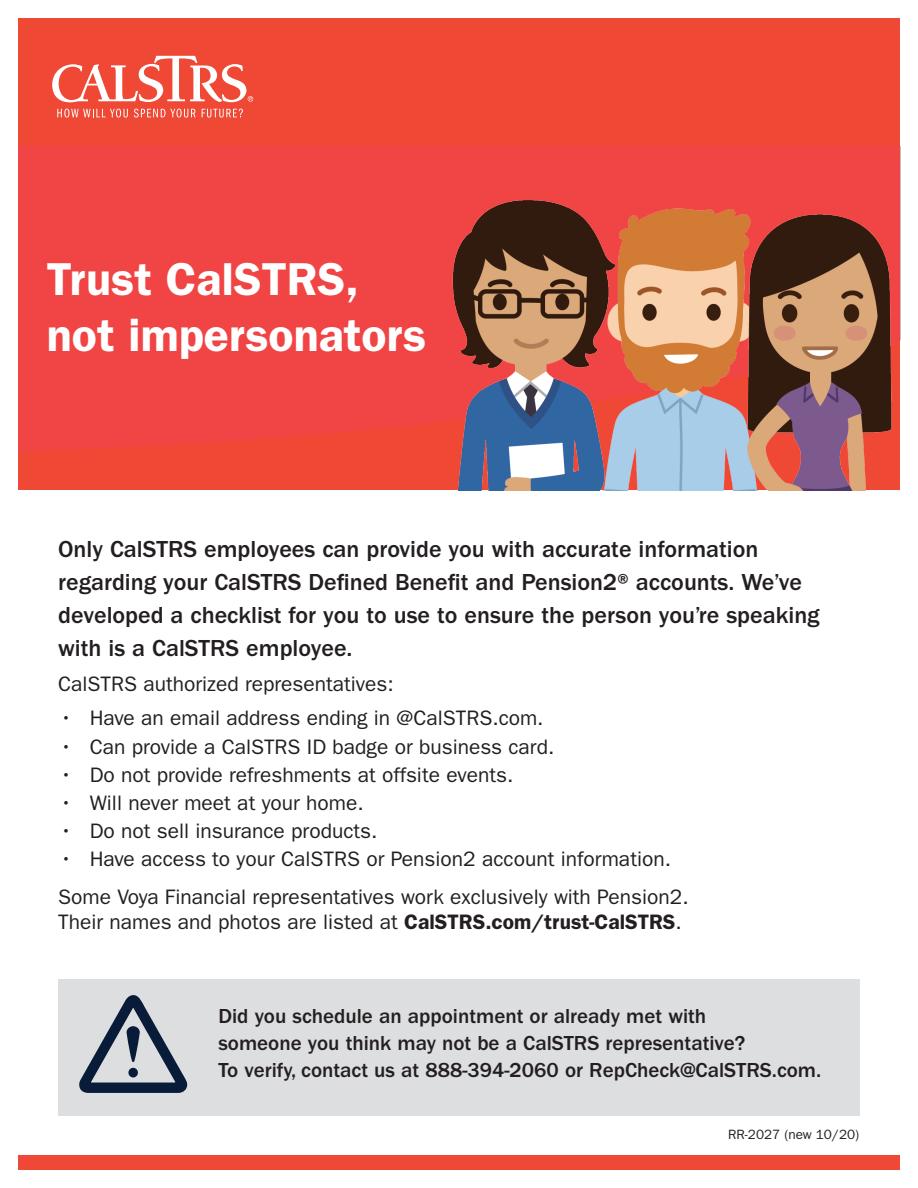
<style>
.page{position:relative;width:918px;height:1188px;background:#fff}
.page>*{position:absolute;margin:0;border:0;box-sizing:border-box;transform-origin:0 0}
.t1{font:600 46.35px/55.7px "ITC Franklin Gothic Std";color:#fff}
.t2{font:500 24px/33px "ITC Franklin Gothic Std";color:#231f20}
.t3{font:21px "ITC Franklin Gothic Std";color:#231f20}
.t4{font:500 21px/27px "ITC Franklin Gothic Std";color:#231f20}
.Paragraph{font:13.5px "ITC Franklin Gothic Std";color:#231f20}
.s1{font-weight:600}
</style>
<div class="page">
<div style="left:18px;top:18px;width:882px;height:472px;background:#ef4835"></div>
<div style="left:18px;top:146px;width:882px;height:305px;background:#f14444"></div>
<div style="left:18px;top:1156px;width:882px;height:14px;background:#ef4837"></div>
<svg style="left:57px;top:109px;width:71px;height:9px"></svg>
<svg style="left:134px;top:109px;width:62px;height:9px"></svg>
<svg style="left:202px;top:109px;width:41px;height:9px"></svg>
<svg style="left:52px;top:56px;width:201px;height:46px"></svg>
<img style="left:440px;top:183px;width:460px;height:307px">
<div style="left:58px;top:979px;width:802px;height:137px;background:#dddee0"></div>
<svg style="left:79px;top:995px;width:109px;height:98px"></svg>
<p class="t1" style="left:47px;top:251px;width:381px">Trust CalSTRS, not impersonators</p>
<p class="t2" style="left:58px;top:532px;width:763px">Only CalSTRS employees can provide you with accurate information regarding your CalSTRS Defined Benefit and Pension2® accounts. We’ve developed a checklist for you to use to ensure the person you’re speaking with is a CalSTRS employee.</p>
<p class="t3" style="left:58px;top:672px;width:337px">CalSTRS authorized representatives:</p>
<p class="t3" style="left:60px;top:706px;width:485px">• Have an email address ending in @CalSTRS.com.</p>
<p class="t3" style="left:60px;top:734px;width:496px">• Can provide a CalSTRS ID badge or business card.</p>
<p class="t3" style="left:60px;top:763px;width:455px">• Do not provide refreshments at offsite events.</p>
<p class="t3" style="left:60px;top:791px;width:306px">• Will never meet at your home.</p>
<p class="t3" style="left:60px;top:819px;width:319px">• Do not sell insurance products.</p>
<p class="t3" style="left:60px;top:847px;width:613px">• Have access to your CalSTRS or Pension2 account information.</p>
<p class="t3" style="left:58px;top:884px;width:632px">Some Voya Financial representatives work exclusively with Pension2.</p>
<p class="t3" style="left:58px;top:910px;width:625px">Their names and photos are listed at <span class="s1">CalSTRS.com/trust-CalSTRS</span>.</p>
<p class="t4" style="left:218px;top:1002px;width:604px">Did you schedule an appointment or already met with<br>someone you think may not be a CalSTRS representative?<br>To verify, contact us at 888-394-2060 or RepCheck@CalSTRS.com.</p>
<p class="Paragraph" style="left:728px;top:1127px;width:133px">RR-2027 (new 10/20)</p>
</div>
